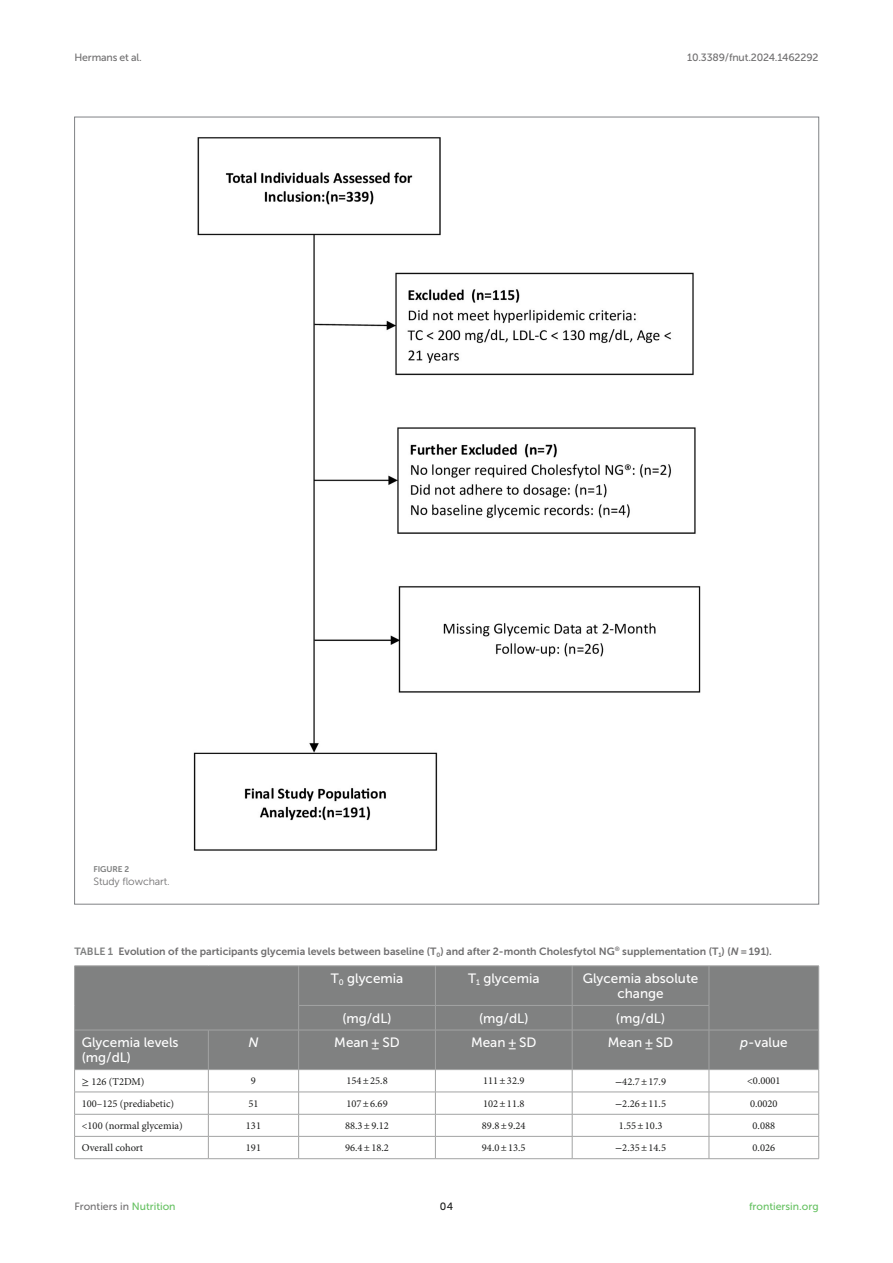
<style>
.page{position:relative;width:893px;height:1263px;background:#fff}
.page>*{position:absolute;margin:0;border:0;box-sizing:border-box;transform-origin:0 0}
.TB_CH{font:13.5px/15px "Museo Sans 500";color:#fff;text-align:center}
.TB_CH-2{font:italic 13.5px "Museo Sans 500";color:#fff}
.TB_TX{font:10.5px "Minion Pro";color:#1b1c1b}
.TT{font:10.5px "Museo Sans 700";color:#706f70}
.t1{font:10.5px "Museo Sans 500";letter-spacing:-.015em;color:#706f70}
.t2{font:10.5px "Museo Sans 500";color:#65c161}
.FIG_LEG{font:10.5px "Museo Sans 300";letter-spacing:-.01em;color:#706f70}
.t3{font:10.5px "Museo Sans 500";color:#1b1c1b}
.FIG_HD{font:8.25px "Museo Sans 700";letter-spacing:-.01em;color:#7e7f7f}
.s1{color:#7e7f7f}
.s2{font-style:italic}
.s3{font-family:"STIX General"}
.s4{color:#65c161}
</style>
<div class="page">
<img style="left:193px;top:137px;width:508px;height:714px">
<div style="left:75px;top:966px;width:743px;height:103px;background:#808181"></div>
<hr style="left:572px;top:1114px;width:137px;height:1px;background:#a2a3a3">
<hr style="left:572px;top:1136px;width:137px;height:1px;background:#a2a3a3">
<hr style="left:572px;top:1158px;width:137px;height:1px;background:#a2a3a3">
<hr style="left:435px;top:1114px;width:137px;height:1px;background:#a2a3a3">
<hr style="left:435px;top:1136px;width:137px;height:1px;background:#a2a3a3">
<hr style="left:435px;top:1158px;width:137px;height:1px;background:#a2a3a3">
<hr style="left:299px;top:1114px;width:136px;height:1px;background:#a2a3a3">
<hr style="left:299px;top:1136px;width:136px;height:1px;background:#a2a3a3">
<hr style="left:299px;top:1158px;width:136px;height:1px;background:#a2a3a3">
<hr style="left:208px;top:1114px;width:91px;height:1px;background:#a2a3a3">
<hr style="left:208px;top:1136px;width:91px;height:1px;background:#a2a3a3">
<hr style="left:208px;top:1158px;width:91px;height:1px;background:#a2a3a3">
<hr style="left:709px;top:1114px;width:110px;height:1px;background:#a2a3a3">
<hr style="left:709px;top:1136px;width:110px;height:1px;background:#a2a3a3">
<hr style="left:709px;top:1158px;width:110px;height:1px;background:#a2a3a3">
<hr style="left:74px;top:1114px;width:134px;height:1px;background:#a2a3a3">
<hr style="left:74px;top:1136px;width:134px;height:1px;background:#a2a3a3">
<hr style="left:74px;top:1158px;width:134px;height:1px;background:#a2a3a3">
<hr style="left:299px;top:965px;width:136px;height:1px;background:#a2a3a3">
<hr style="left:435px;top:965px;width:137px;height:1px;background:#a2a3a3">
<hr style="left:435px;top:966px;width:1px;height:39px;background:#a2a3a3">
<hr style="left:572px;top:965px;width:137px;height:1px;background:#a2a3a3">
<hr style="left:572px;top:966px;width:1px;height:39px;background:#a2a3a3">
<hr style="left:709px;top:965px;width:110px;height:1px;background:#a2a3a3">
<hr style="left:709px;top:966px;width:1px;height:39px;background:#a2a3a3">
<hr style="left:818px;top:966px;width:1px;height:39px;background:#a2a3a3">
<svg style="left:818px;top:1005px;width:1px;height:25px"></svg>
<hr style="left:74px;top:965px;width:134px;height:1px;background:#a2a3a3">
<hr style="left:74px;top:966px;width:1px;height:39px;background:#a2a3a3">
<hr style="left:208px;top:965px;width:91px;height:1px;background:#a2a3a3">
<hr style="left:298px;top:966px;width:1px;height:39px;background:#a2a3a3">
<svg style="left:74px;top:1005px;width:1px;height:25px"></svg>
<hr style="left:435px;top:1005px;width:137px;height:1px;background:#a2a3a3">
<hr style="left:572px;top:1005px;width:137px;height:1px;background:#a2a3a3">
<svg style="left:572px;top:1006px;width:1px;height:24px"></svg>
<svg style="left:709px;top:1005px;width:1px;height:25px"></svg>
<hr style="left:298px;top:1005px;width:137px;height:1px;background:#a2a3a3">
<svg style="left:298px;top:1006px;width:1px;height:24px"></svg>
<svg style="left:435px;top:1006px;width:1px;height:24px"></svg>
<hr style="left:208px;top:1030px;width:91px;height:1px;background:#a2a3a3">
<hr style="left:208px;top:1069px;width:91px;height:1px;background:#a2a3a3">
<hr style="left:299px;top:1030px;width:136px;height:1px;background:#a2a3a3">
<hr style="left:298px;top:1030px;width:1px;height:39px;background:#a2a3a3">
<hr style="left:299px;top:1069px;width:136px;height:1px;background:#a2a3a3">
<hr style="left:435px;top:1030px;width:137px;height:1px;background:#a2a3a3">
<hr style="left:435px;top:1030px;width:1px;height:39px;background:#a2a3a3">
<hr style="left:435px;top:1069px;width:137px;height:1px;background:#a2a3a3">
<hr style="left:572px;top:1030px;width:137px;height:1px;background:#a2a3a3">
<hr style="left:572px;top:1030px;width:1px;height:39px;background:#a2a3a3">
<hr style="left:572px;top:1069px;width:137px;height:1px;background:#a2a3a3">
<hr style="left:709px;top:1030px;width:110px;height:1px;background:#a2a3a3">
<hr style="left:709px;top:1030px;width:1px;height:39px;background:#a2a3a3">
<hr style="left:818px;top:1030px;width:1px;height:39px;background:#a2a3a3">
<hr style="left:709px;top:1069px;width:110px;height:1px;background:#a2a3a3">
<hr style="left:74px;top:1030px;width:134px;height:1px;background:#a2a3a3">
<hr style="left:74px;top:1030px;width:1px;height:39px;background:#a2a3a3">
<hr style="left:208px;top:1030px;width:1px;height:39px;background:#a2a3a3">
<hr style="left:74px;top:1069px;width:134px;height:1px;background:#a2a3a3">
<hr style="left:208px;top:1092px;width:91px;height:1px;background:#a2a3a3">
<svg style="left:298px;top:1070px;width:1px;height:88px"></svg>
<hr style="left:299px;top:1092px;width:136px;height:1px;background:#a2a3a3">
<svg style="left:435px;top:1070px;width:1px;height:88px"></svg>
<hr style="left:435px;top:1092px;width:137px;height:1px;background:#a2a3a3">
<svg style="left:572px;top:1070px;width:1px;height:88px"></svg>
<hr style="left:572px;top:1092px;width:137px;height:1px;background:#a2a3a3">
<svg style="left:709px;top:1070px;width:1px;height:88px"></svg>
<svg style="left:818px;top:1070px;width:1px;height:88px"></svg>
<hr style="left:709px;top:1092px;width:110px;height:1px;background:#a2a3a3">
<svg style="left:74px;top:1070px;width:1px;height:88px"></svg>
<svg style="left:208px;top:1070px;width:1px;height:88px"></svg>
<hr style="left:74px;top:1092px;width:134px;height:1px;background:#a2a3a3">
<p class="t1" style="left:74px;top:51px;width:69px">Hermans et al.</p>
<p class="t1" style="left:687px;top:51px;width:133px">10.3389/fnut.2024.1462292</p>
<p class="FIG_HD" style="left:94px;top:864px;width:37px">FIGURE 2</p>
<p class="FIG_LEG" style="left:94px;top:876px;width:78px">Study flowchart.</p>
<p class="TT" style="left:74px;top:946px;width:699px"><span class="s1">TABLE 1</span> Evolution of the participants glycemia levels between baseline (T<sub>0</sub>) and after 2-month Cholesfytol NG<sup>®</sup> supplementation (T<sub>1</sub>) (<span class="s2">N</span> = 191).</p>
<p class="TB_CH" style="left:331px;top:971px;width:74px">T<sub>0</sub> glycemia</p>
<p class="TB_CH" style="left:468px;top:971px;width:73px">T<sub>1</sub> glycemia</p>
<p class="TB_CH" style="left:583px;top:971px;width:117px">Glycemia absolute change</p>
<p class="TB_CH" style="left:342px;top:1011px;width:51px">(mg/dL)</p>
<p class="TB_CH" style="left:479px;top:1011px;width:51px">(mg/dL)</p>
<p class="TB_CH" style="left:616px;top:1011px;width:51px">(mg/dL)</p>
<p class="TB_CH" style="left:82px;top:1035px;width:98px;text-align:left">Glycemia levels (mg/dL)</p>
<p class="TB_CH-2" style="left:248px;top:1035px;width:12px">N</p>
<p class="TB_CH" style="left:334px;top:1035px;width:67px">Mean ± SD</p>
<p class="TB_CH" style="left:471px;top:1035px;width:67px">Mean ± SD</p>
<p class="TB_CH" style="left:608px;top:1035px;width:67px">Mean ± SD</p>
<p class="TB_CH" style="left:740px;top:1035px;width:49px"><span class="s2">p</span>-value</p>
<p class="TB_TX" style="left:82px;top:1074px;width:64px"><span class="s3">≥</span> 126 (T2DM)</p>
<p class="TB_TX" style="left:251px;top:1074px;width:7px">9</p>
<p class="TB_TX" style="left:346px;top:1074px;width:43px">154±25.8</p>
<p class="TB_TX" style="left:483px;top:1074px;width:43px">111±32.9</p>
<p class="TB_TX" style="left:615px;top:1074px;width:52px"><span class="s3">−</span>42.7±17.9</p>
<p class="TB_TX" style="left:747px;top:1074px;width:35px">&lt;0.0001</p>
<p class="TB_TX" style="left:82px;top:1096px;width:94px">100–125 (prediabetic)</p>
<p class="TB_TX" style="left:248px;top:1096px;width:12px">51</p>
<p class="TB_TX" style="left:346px;top:1096px;width:43px">107±6.69</p>
<p class="TB_TX" style="left:483px;top:1096px;width:43px">102±11.8</p>
<p class="TB_TX" style="left:615px;top:1097px;width:52px"><span class="s3">−</span>2.26±11.5</p>
<p class="TB_TX" style="left:750px;top:1096px;width:29px">0.0020</p>
<p class="TB_TX" style="left:82px;top:1119px;width:102px">&lt;100 (normal glycemia)</p>
<p class="TB_TX" style="left:246px;top:1119px;width:17px">131</p>
<p class="TB_TX" style="left:345px;top:1119px;width:45px">88.3±9.12</p>
<p class="TB_TX" style="left:482px;top:1119px;width:45px">89.8±9.24</p>
<p class="TB_TX" style="left:619px;top:1119px;width:45px">1.55±10.3</p>
<p class="TB_TX" style="left:753px;top:1119px;width:24px">0.088</p>
<p class="TB_TX" style="left:82px;top:1141px;width:63px">Overall cohort</p>
<p class="TB_TX" style="left:246px;top:1141px;width:17px">191</p>
<p class="TB_TX" style="left:345px;top:1141px;width:45px">96.4±18.2</p>
<p class="TB_TX" style="left:482px;top:1141px;width:45px">94.0±13.5</p>
<p class="TB_TX" style="left:615px;top:1141px;width:52px"><span class="s3">−</span>2.35±14.5</p>
<p class="TB_TX" style="left:753px;top:1141px;width:24px">0.026</p>
<p class="t1" style="left:74px;top:1200px;width:103px">Frontiers in <span class="s4">Nutrition</span></p>
<p class="t3" style="left:440px;top:1200px;width:15px">04</p>
<p class="t2" style="left:749px;top:1200px;width:71px">frontiersin.org</p>
</div>
